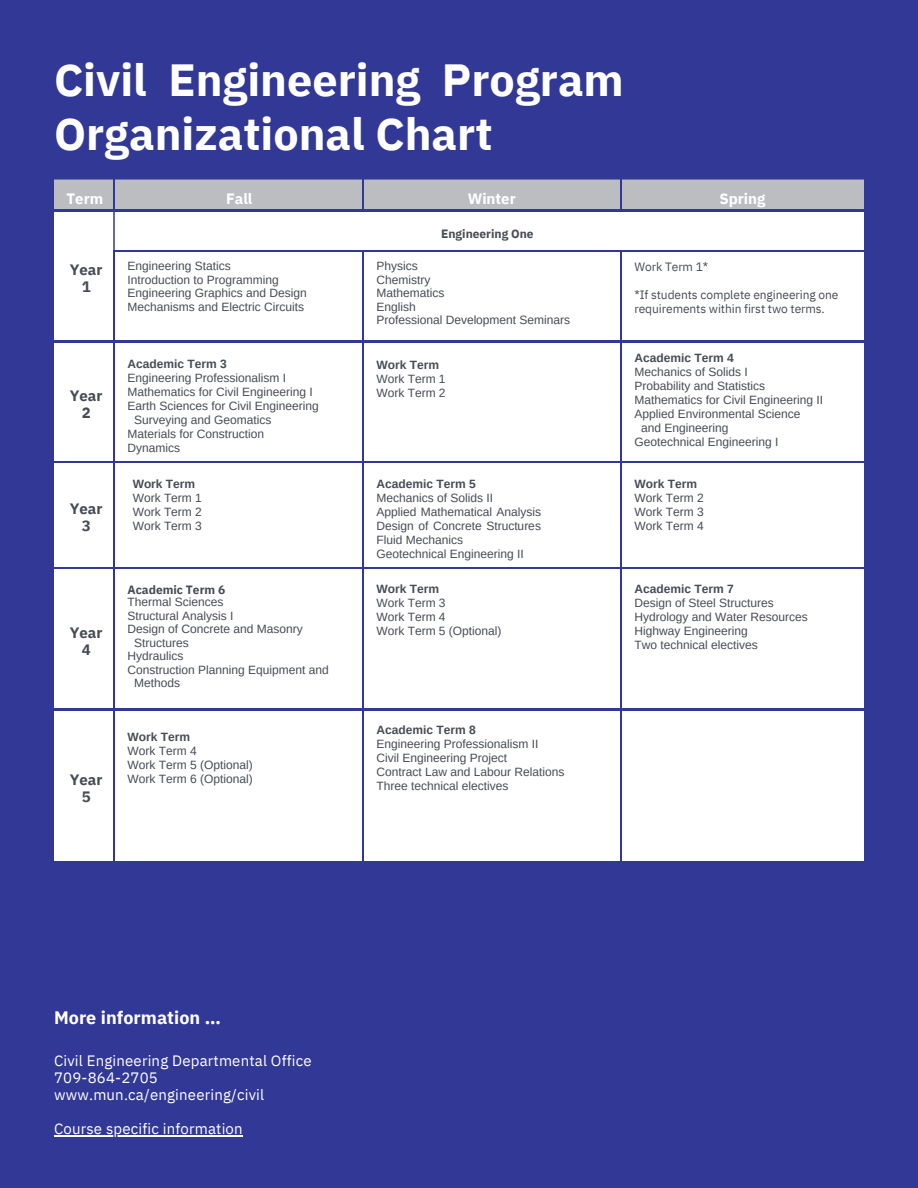
<style>
.page{position:relative;width:918px;height:1188px;background:#323896}
.page>*{position:absolute;margin:0;border:0;box-sizing:border-box;transform-origin:0 0}
.t1{font:700 45px/54px "IBM Plex Sans";color:#fff}
.t2{font:700 18px "IBM Plex Sans";letter-spacing:.005em;color:#fff}
.t3{font:15px/16.8px "IBM Plex Sans";letter-spacing:.01em;color:#fff}
.t4{font:700 15px/16.8px "IBM Plex Sans";color:#474b55;text-align:center}
.t5{font:700 15px "IBM Plex Sans";color:#fff}
.t6{font:12px/14px "Arimo";color:#474b55}
.t7{font:700 12px "Arimo";color:#474b55}
.t8{font:12px/14px "IBM Plex Sans";letter-spacing:-.005em;color:#474b55}
.t9{font:700 12px "IBM Plex Sans";color:#474b55}
</style>
<div class="page">
<div style="left:54px;top:180px;width:810px;height:29px;background:#bbbdc1"></div>
<div style="left:54px;top:212px;width:810px;height:649px;background:#fff"></div>
<hr style="left:113px;top:180px;width:2px;height:30px;background:#323896">
<hr style="left:362px;top:180px;width:2px;height:30px;background:#323896">
<hr style="left:620px;top:180px;width:2px;height:30px;background:#323896">
<hr style="left:113px;top:211px;width:2px;height:39px;background:#323896">
<hr style="left:113px;top:250px;width:250px;height:2px;background:#323896">
<hr style="left:113px;top:252px;width:2px;height:89px;background:#323896">
<hr style="left:363px;top:250px;width:258px;height:2px;background:#323896">
<hr style="left:362px;top:252px;width:2px;height:89px;background:#323896">
<hr style="left:621px;top:250px;width:243px;height:2px;background:#323896">
<hr style="left:620px;top:252px;width:2px;height:89px;background:#323896">
<hr style="left:54px;top:341px;width:60px;height:1px;background:#323896">
<hr style="left:114px;top:341px;width:249px;height:1px;background:#323896">
<hr style="left:113px;top:342px;width:2px;height:119px;background:#323896">
<hr style="left:363px;top:341px;width:258px;height:1px;background:#323896">
<hr style="left:362px;top:342px;width:2px;height:119px;background:#323896">
<hr style="left:621px;top:341px;width:243px;height:1px;background:#323896">
<hr style="left:620px;top:342px;width:2px;height:119px;background:#323896">
<hr style="left:54px;top:461px;width:60px;height:2px;background:#323896">
<hr style="left:114px;top:461px;width:249px;height:2px;background:#323896">
<hr style="left:113px;top:463px;width:2px;height:104px;background:#323896">
<hr style="left:363px;top:461px;width:258px;height:2px;background:#323896">
<hr style="left:362px;top:463px;width:2px;height:104px;background:#323896">
<hr style="left:621px;top:461px;width:243px;height:2px;background:#323896">
<hr style="left:620px;top:463px;width:2px;height:104px;background:#323896">
<hr style="left:54px;top:567px;width:60px;height:2px;background:#323896">
<hr style="left:114px;top:567px;width:249px;height:2px;background:#323896">
<hr style="left:113px;top:569px;width:2px;height:140px;background:#323896">
<hr style="left:363px;top:567px;width:258px;height:2px;background:#323896">
<hr style="left:362px;top:569px;width:2px;height:140px;background:#323896">
<hr style="left:621px;top:567px;width:243px;height:2px;background:#323896">
<hr style="left:620px;top:569px;width:2px;height:140px;background:#323896">
<hr style="left:54px;top:709px;width:60px;height:1px;background:#323896">
<hr style="left:114px;top:709px;width:249px;height:1px;background:#323896">
<hr style="left:113px;top:710px;width:2px;height:151px;background:#323896">
<hr style="left:363px;top:709px;width:258px;height:1px;background:#323896">
<hr style="left:362px;top:710px;width:2px;height:151px;background:#323896">
<hr style="left:621px;top:709px;width:243px;height:1px;background:#323896">
<hr style="left:620px;top:710px;width:2px;height:151px;background:#323896">
<hr style="left:54px;top:1135px;width:189px;height:1px;background:#fff">
<p class="t1" style="left:54px;top:52px;width:571px">Civil Engineering Program<br>Organizational Chart</p>
<p class="t5" style="left:67px;top:189px;width:38px">Term</p>
<p class="t4" style="left:70px;top:261px;width:34px">Year<br>1</p>
<p class="t4" style="left:70px;top:387px;width:34px">Year<br>2</p>
<p class="t4" style="left:70px;top:500px;width:34px">Year<br>3</p>
<p class="t4" style="left:70px;top:624px;width:34px">Year<br>4</p>
<p class="t4" style="left:70px;top:771px;width:34px">Year<br>5</p>
<p class="t5" style="left:226px;top:189px;width:28px">Fall</p>
<p class="t5" style="left:468px;top:189px;width:50px">Winter</p>
<p class="t5" style="left:719px;top:189px;width:48px">Spring</p>
<p class="t9" style="left:441px;top:226px;width:94px">Engineering One</p>
<p class="t6" style="left:127px;top:259px;width:105px">Engineering Statics</p>
<p class="t6" style="left:127px;top:273px;width:181px;line-height:13.5px">Introduction to Programming<br>Engineering Graphics and Design<br>Mechanisms and Electric Circuits</p>
<p class="t7" style="left:127px;top:357px;width:101px">Academic Term 3</p>
<p class="t6" style="left:127px;top:371px;width:160px">Engineering Professionalism I</p>
<p class="t6" style="left:127px;top:385px;width:187px">Mathematics for Civil Engineering I</p>
<p class="t6" style="left:127px;top:399px;width:193px">Earth Sciences for Civil Engineering</p>
<p class="t6" style="left:134px;top:413px;width:139px">Surveying and Geomatics</p>
<p class="t6" style="left:127px;top:427px;width:138px">Materials for Construction</p>
<p class="t6" style="left:127px;top:441px;width:54px">Dynamics</p>
<p class="t7" style="left:133px;top:477px;width:64px">Work Term</p>
<p class="t6" style="left:133px;top:491px;width:71px">Work Term 1</p>
<p class="t6" style="left:133px;top:505px;width:71px">Work Term 2</p>
<p class="t6" style="left:133px;top:519px;width:71px">Work Term 3</p>
<p class="t9" style="left:127px;top:581px;width:99px">Academic Term 6</p>
<p class="t6" style="left:127px;top:595px;width:98px">Thermal Sciences</p>
<p class="t6" style="left:127px;top:608px;width:107px">Structural Analysis I</p>
<p class="t6" style="left:127px;top:622px;width:177px">Design of Concrete and Masonry</p>
<p class="t6" style="left:134px;top:635px;width:56px">Structures</p>
<p class="t6" style="left:127px;top:649px;width:57px">Hydraulics</p>
<p class="t6" style="left:127px;top:662px;width:203px">Construction Planning Equipment and</p>
<p class="t6" style="left:134px;top:676px;width:47px">Methods</p>
<p class="t7" style="left:127px;top:730px;width:64px">Work Term</p>
<p class="t6" style="left:127px;top:743px;width:71px">Work Term 4</p>
<p class="t6" style="left:127px;top:757px;width:127px">Work Term 5 (Optional)</p>
<p class="t6" style="left:127px;top:771px;width:127px">Work Term 6 (Optional)</p>
<p class="t6" style="left:376px;top:259px;width:43px">Physics</p>
<p class="t6" style="left:376px;top:273px;width:55px">Chemistry</p>
<p class="t6" style="left:376px;top:286px;width:69px">Mathematics</p>
<p class="t6" style="left:376px;top:300px;width:41px">English</p>
<p class="t6" style="left:376px;top:313px;width:195px">Professional Development Seminars</p>
<p class="t7" style="left:376px;top:358px;width:64px">Work Term</p>
<p class="t6" style="left:376px;top:372px;width:71px">Work Term 1</p>
<p class="t6" style="left:376px;top:386px;width:71px">Work Term 2</p>
<p class="t7" style="left:376px;top:477px;width:101px">Academic Term 5</p>
<p class="t6" style="left:376px;top:491px;width:118px">Mechanics of Solids II</p>
<p class="t6" style="left:376px;top:505px;width:166px;text-align:justify">Applied Mathematical Analysis Design of Concrete Structures Fluid Mechanics</p>
<p class="t6" style="left:376px;top:547px;width:149px">Geotechnical Engineering II</p>
<p class="t7" style="left:376px;top:583px;width:64px">Work Term</p>
<p class="t6" style="left:376px;top:596px;width:71px">Work Term 3</p>
<p class="t6" style="left:376px;top:610px;width:71px">Work Term 4</p>
<p class="t6" style="left:376px;top:624px;width:127px">Work Term 5 (Optional)</p>
<p class="t7" style="left:376px;top:723px;width:101px">Academic Term 8</p>
<p class="t6" style="left:376px;top:736px;width:163px">Engineering Professionalism II</p>
<p class="t6" style="left:376px;top:750px;width:132px">Civil Engineering Project</p>
<p class="t6" style="left:376px;top:764px;width:190px">Contract Law and Labour Relations</p>
<p class="t6" style="left:376px;top:778px;width:133px">Three technical electives</p>
<p class="t8" style="left:634px;top:260px;width:75px">Work Term 1*</p>
<p class="t8" style="left:634px;top:288px;width:205px">*If students complete engineering one requirements within first two terms.</p>
<p class="t7" style="left:634px;top:351px;width:101px">Academic Term 4</p>
<p class="t6" style="left:634px;top:365px;width:115px">Mechanics of Solids I</p>
<p class="t6" style="left:634px;top:379px;width:190px">Probability and Statistics<br>Mathematics for Civil Engineering II<br>Applied Environmental Science</p>
<p class="t6" style="left:641px;top:421px;width:89px">and Engineering</p>
<p class="t6" style="left:634px;top:435px;width:146px">Geotechnical Engineering I</p>
<p class="t7" style="left:634px;top:477px;width:64px">Work Term</p>
<p class="t6" style="left:634px;top:491px;width:71px">Work Term 2</p>
<p class="t6" style="left:634px;top:505px;width:71px">Work Term 3</p>
<p class="t6" style="left:634px;top:519px;width:71px">Work Term 4</p>
<p class="t7" style="left:634px;top:583px;width:101px">Academic Term 7</p>
<p class="t6" style="left:634px;top:596px;width:141px">Design of Steel Structures</p>
<p class="t6" style="left:634px;top:610px;width:175px">Hydrology and Water Resources<br>Highway Engineering</p>
<p class="t6" style="left:634px;top:638px;width:125px">Two technical electives</p>
<p class="t2" style="left:54px;top:1005px;width:168px">More information …</p>
<p class="t3" style="left:54px;top:1052px;width:259px">Civil Engineering Departmental Office<br>709-864-2705 www.mun.ca/engineering/civil</p>
<p class="t3" style="left:54px;top:1120px;width:190px">Course specific information</p>
</div>
